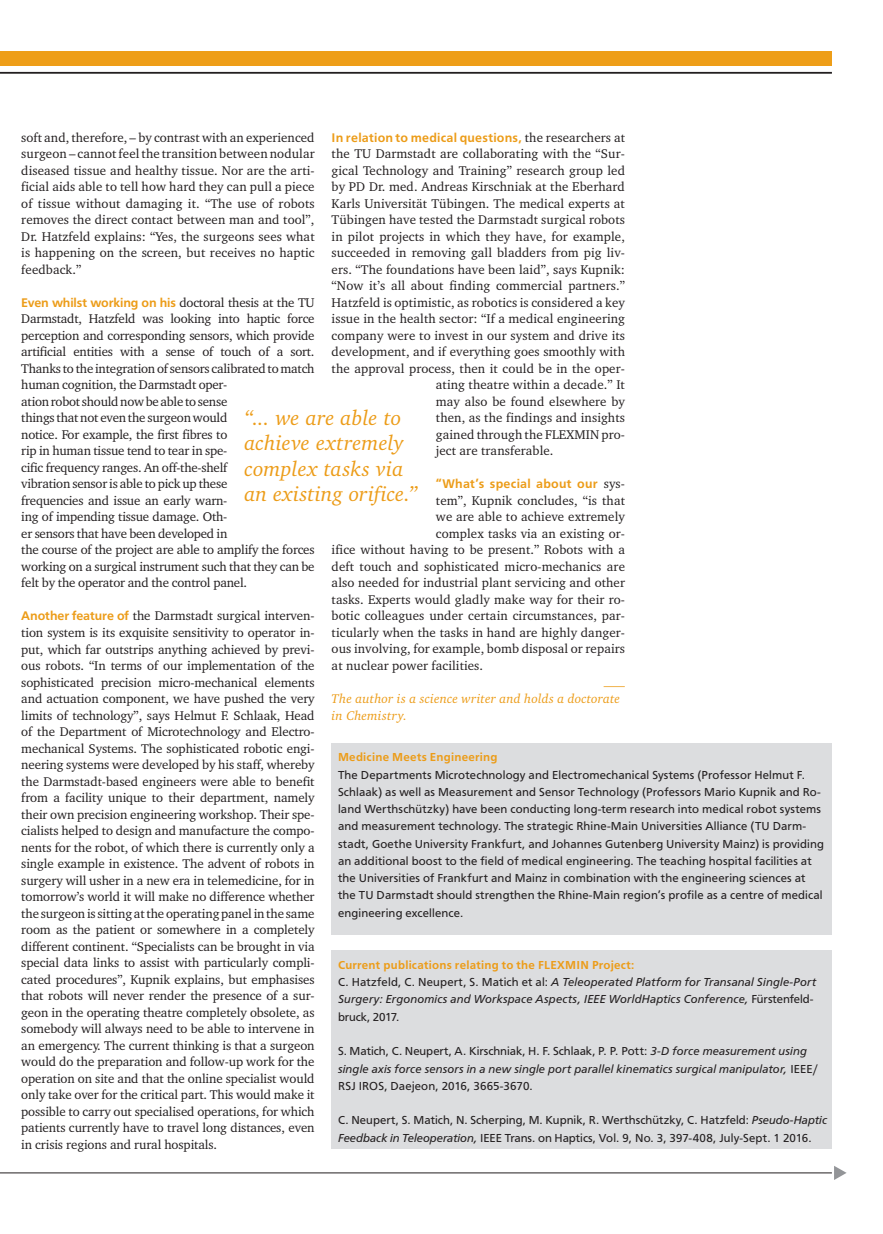
<style>
.page{position:relative;width:883px;height:1234px;background:#fff}
.page>*{position:absolute;margin:0;border:0;box-sizing:border-box;transform-origin:0 0}
.t1{font:italic 21px/25.5px "Charter";letter-spacing:.01em;color:#ec9c18}
.t2{font:12.9px/16.5px "Charter";letter-spacing:.01em;color:#231f20;text-align:justify}
.t3{font:12.9px/16.5px "Charter";letter-spacing:-.015em;color:#231f20}
.t4{font:500 12.9px "Front Page Pro";letter-spacing:.015em;color:#ec9c18}
.t5{font:italic 12.9px/16.5px "Charter";letter-spacing:.01em;color:#ec9c18}
.t6{font:500 12.9px "Front Page Pro";letter-spacing:-.01em;color:#ec9c18}
.t7{font:12.9px "Charter";color:#ec9c18;scale:3.27 1}
.t8{font:12px/17.2px "Front Page Pro";letter-spacing:.01em;color:#231f20}
.t9{font:italic 12px/17.2px "Front Page Pro";letter-spacing:.015em;color:#231f20}
.t10{font:500 12px "Front Page Pro";letter-spacing:.02em;color:#ec9c18}
.s1{font-family:"Charter";font-weight:400;color:#231f20}
.s2{font-family:"Front Page Pro";font-weight:500;color:#ec9c18}
.s3{font-weight:500;font-style:normal;color:#ec9c18}
.s4{font-style:normal}
.s5{font-style:italic}
</style>
<div class="page">
<div style="left:0;top:51px;width:831px;height:15px;background:#ee9e18"></div>
<hr style="left:0;top:72px;width:831px;height:2px;background:#231f20">
<hr style="left:0;top:1172px;width:831px;height:1px;background:#231f20">
<svg style="left:834px;top:1166px;width:12px;height:13px"></svg>
<div style="left:331px;top:950px;width:500px;height:198px;background:#dcdddf"></div>
<div style="left:331px;top:742px;width:500px;height:192px;background:#dcdddf"></div>
<p class="t2" style="left:21px;top:129px;width:295px">soft and, therefore, – by contrast with an experienced surgeon – cannot feel the transition between nodular diseased tissue and healthy tissue. Nor are the arti&shy;ficial aids able to tell how hard they can pull a piece of tissue without damaging it. “The use of robots removes the direct contact between man and tool”, Dr. Hatzfeld explains: “Yes, the surgeons sees what is happening on the screen, but receives no haptic feedback.”</p>
<p class="t6" style="left:21px;top:293px;width:295px">Even whilst working on his <span class="s1">doctoral thesis at the TU</span></p>
<p class="t3" style="left:21px;top:310px;width:295px">Darmstadt, Hatzfeld was looking into haptic force perception and corresponding sensors, which provide artificial entities with a sense of touch of a sort.<br>Thanks to the integration of sensors calibrated to match human cognition, the Darmstadt oper-<br>ation robot should now be able to sense<br>things that not even the surgeon would<br>notice. For example, the first fibres to<br>rip in human tissue tend to tear in spe-<br>cific frequency ranges. An off-the-shelf<br>vibration sensor is able to pick up these<br>frequencies and issue an early warn-<br>ing of impending tissue damage. Oth-<br>er sensors that have been developed in<br>the course of the project are able to amplify the forces working on a surgical instrument such that they can be felt by the operator and the control panel.</p>
<p class="t2" style="left:21px;top:607px;width:295px"><span class="s2">Another feature of</span> the Darmstadt surgical interven&shy;tion system is its exquisite sensitivity to operator in&shy;put, which far outstrips anything achieved by previ&shy;ous robots. “In terms of our implementation of the sophisticated precision micro-mechanical elements and actuation component, we have pushed the very limits of technology”, says Helmut F. Schlaak, Head of the Department of Microtechnology and Electro&shy;mechanical Systems. The sophisticated robotic engi&shy;neering systems were developed by his staff, whereby the Darmstadt-based engineers were able to benefit from a facility unique to their department, namely their own precision engineering workshop. Their spe&shy;cialists helped to design and manufacture the compo&shy;nents for the robot, of which there is currently only a single example in existence. The advent of robots in surgery will usher in a new era in telemedicine, for in tomorrow’s world it will make no difference whether the surgeon is sitting at the operating panel in the same room as the patient or somewhere in a completely different continent. “Specialists can be brought in via special data links to assist with particularly compli&shy;cated procedures”, Kupnik explains, but emphasises that robots will never render the presence of a sur&shy;geon in the operating theatre completely obsolete, as somebody will always need to be able to intervene in an emergency. The current thinking is that a surgeon would do the preparation and follow-up work for the operation on site and that the online specialist would only take over for the critical part. This would make it possible to carry out specialised operations, for which patients currently have to travel long distances, even in crisis regions and rural hospitals.</p>
<p class="t4" style="left:331px;top:128px;width:295px">In relation to medical questions, <span class="s1">the researchers at</span></p>
<p class="t2" style="left:331px;top:145px;width:295px">the TU Darmstadt are collaborating with the “Sur-</p>
<p class="t2" style="left:331px;top:162px;width:295px">gical Technology and Training” research group led</p>
<p class="t2" style="left:331px;top:178px;width:295px">by PD Dr. med. Andreas Kirschniak at the Eberhard</p>
<p class="t2" style="left:331px;top:195px;width:295px">Karls Universität Tübingen. The medical experts at</p>
<p class="t2" style="left:331px;top:211px;width:295px">Tübingen have tested the Darmstadt surgical robots</p>
<p class="t2" style="left:331px;top:228px;width:295px">in pilot projects in which they have, for example,</p>
<p class="t2" style="left:331px;top:244px;width:295px">succeeded in removing gall bladders from pig liv-</p>
<p class="t2" style="left:331px;top:261px;width:295px">ers. “The foundations have been laid”, says Kupnik:</p>
<p class="t2" style="left:331px;top:277px;width:295px">“Now it’s all about finding commercial partners.”</p>
<p class="t2" style="left:331px;top:294px;width:295px">Hatzfeld is optimistic, as robotics is considered a key</p>
<p class="t2" style="left:331px;top:310px;width:295px">issue in the health sector: “If a medical engineering</p>
<p class="t2" style="left:331px;top:327px;width:295px">company were to invest in our system and drive its</p>
<p class="t2" style="left:331px;top:343px;width:295px">development, and if everything goes smoothly with</p>
<p class="t2" style="left:331px;top:360px;width:295px">the approval process, then it could be in the oper-</p>
<p class="t2" style="left:436px;top:376px;width:190px">ating theatre within a decade.” It</p>
<p class="t2" style="left:436px;top:393px;width:190px">may also be found elsewhere by</p>
<p class="t2" style="left:436px;top:409px;width:190px">then, as the findings and insights</p>
<p class="t2" style="left:436px;top:426px;width:190px">gained through the FLEXMIN pro-</p>
<p class="t2" style="left:436px;top:442px;width:119px">ject are transferable.</p>
<p class="t4" style="left:436px;top:474px;width:190px">“What’s special about our <span class="s1">sys-</span></p>
<p class="t2" style="left:436px;top:492px;width:190px">tem”, Kupnik concludes, “is that</p>
<p class="t2" style="left:436px;top:508px;width:190px">we are able to achieve extremely</p>
<p class="t2" style="left:436px;top:525px;width:190px">complex tasks via an existing or-</p>
<p class="t2" style="left:331px;top:541px;width:295px">ifice without having to be present.” Robots with a</p>
<p class="t2" style="left:331px;top:558px;width:295px">deft touch and sophisticated micro-mechanics are</p>
<p class="t2" style="left:331px;top:574px;width:295px">also needed for industrial plant servicing and other</p>
<p class="t2" style="left:331px;top:591px;width:295px">tasks. Experts would gladly make way for their ro-</p>
<p class="t2" style="left:331px;top:607px;width:295px">botic colleagues under certain circumstances, par-</p>
<p class="t2" style="left:331px;top:624px;width:295px">ticularly when the tasks in hand are highly danger-</p>
<p class="t2" style="left:331px;top:640px;width:295px">ous involving, for example, bomb disposal or repairs</p>
<p class="t2" style="left:331px;top:657px;width:153px">at nuclear power facilities.</p>
<p class="t7" style="left:603px;top:671px;width:8px">_</p>
<p class="t5" style="left:331px;top:689px;width:290px">The author is a science writer and holds a doctorate in Chemistry.</p>
<h1 class="t1" style="left:244px;top:404px;width:174px">“... we are able to achieve extremely complex tasks via an existing orifice.”</h1>
<p class="t10" style="left:338px;top:748px;width:161px">Medicine Meets Engineering</p>
<p class="t8" style="left:338px;top:764px;width:487px">The Departments Microtechnology and Electromechanical Systems (Professor Helmut F.<br>Schlaak) as well as Measurement and Sensor Technology (Professors Mario Kupnik and Ro&shy;land Werthschützky) have been conducting long-term research into medical robot systems and measurement technology. The strategic Rhine-Main Universities Alliance (TU Darm&shy;stadt, Goethe University Frankfurt, and Johannes Gutenberg University Mainz) is providing an additional boost to the field of medical engineering. The teaching hospital facilities at the Universities of Frankfurt and Mainz in combination with the engineering sciences at the TU Darmstadt should strengthen the Rhine-Main region’s profile as a centre of medical engineering excellence.</p>
<p class="t9" style="left:338px;top:955px;width:479px"><span class="s3">Current publications relating to the FLEXMIN Project:<br></span><span class="s4">C. Hatzfeld, C. Neupert, S. Matich et al:</span> A Teleoperated Platform for Transanal Single-Port Surgery: Ergonomics and Workspace Aspects, IEEE WorldHaptics Conference, <span class="s4">Fürstenfeld&shy;bruck, 2017.</span></p>
<p class="t9" style="left:338px;top:1041px;width:481px"><span class="s4">S. Matich, C. Neupert, A. Kirschniak, H. F. Schlaak, P. P. Pott:</span> 3-D force measurement using single axis force sensors in a new single port parallel kinematics surgical manipulator, <span class="s4">IEEE/<br>RSJ IROS, Daejeon, 2016, 3665-3670.</span></p>
<p class="t8" style="left:338px;top:1110px;width:490px">C. Neupert, S. Matich, N. Scherping, M. Kupnik, R. Werthschützky, C. Hatzfeld: <span class="s5">Pseudo-Haptic<br>Feedback in Teleoperation,</span> IEEE Trans. on Haptics, Vol. 9, No. 3, 397-408, July-Sept. 1 2016.</p>
</div>
